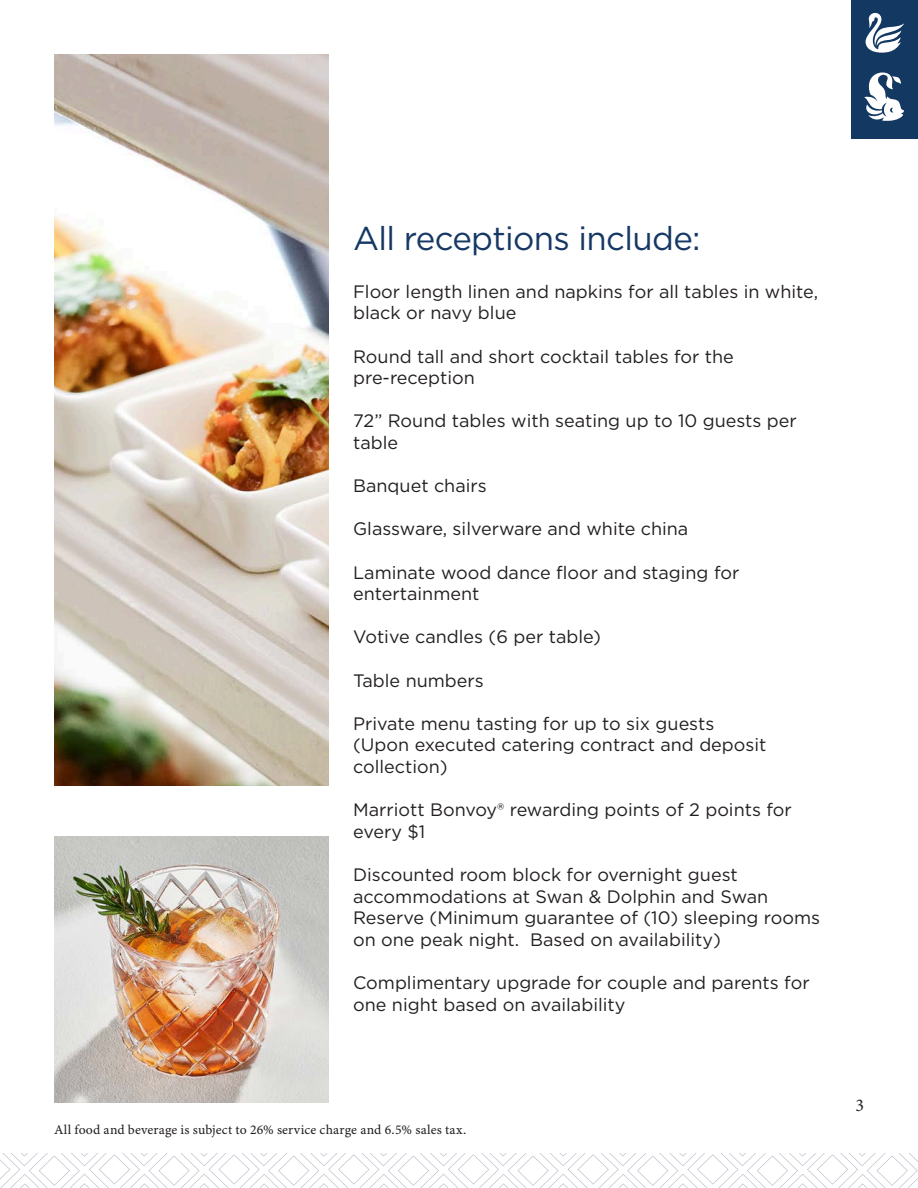
<style>
.page{position:relative;width:918px;height:1188px;background:#fff}
.page>*{position:absolute;margin:0;border:0;box-sizing:border-box;transform-origin:0 0}
.t1{font:33px "Gotham";letter-spacing:-.02em;color:#153864}
.t2{font:18px/21.6px "Gotham";color:#231f20}
.t3{font:18px "Minion Pro";color:#231f20}
.t4{font:13.5px "Minion Pro Capt";letter-spacing:.01em;color:#231f20}
</style>
<div class="page">
<svg style="left:0;top:1153px;width:918px;height:35px"></svg>
<div style="left:851px;top:0;width:67px;height:138px;background:#133862"></div>
<svg style="left:864px;top:72px;width:40px;height:49px"></svg>
<svg style="left:865px;top:13px;width:39px;height:40px"></svg>
<img style="left:54px;top:54px;width:274px;height:732px">
<img style="left:54px;top:836px;width:274px;height:266px">
<h1 class="t1" style="left:353px;top:217px;width:349px">All receptions include:</h1>
<p class="t2" style="left:353px;top:280px;width:466px">Floor length linen and napkins for all tables in white, black or navy blue</p>
<p class="t2" style="left:353px;top:345px;width:382px">Round tall and short cocktail tables for the pre-reception</p>
<p class="t2" style="left:353px;top:410px;width:445px">72” Round tables with seating up to 10 guests per table</p>
<p class="t2" style="left:353px;top:475px;width:135px">Banquet chairs</p>
<p class="t2" style="left:353px;top:518px;width:337px">Glassware, silverware and white china</p>
<p class="t2" style="left:353px;top:561px;width:388px">Laminate wood dance floor and staging for entertainment</p>
<p class="t2" style="left:353px;top:626px;width:249px">Votive candles (6 per table)</p>
<p class="t2" style="left:353px;top:669px;width:132px">Table numbers</p>
<p class="t2" style="left:353px;top:712px;width:415px">Private menu tasting for up to six guests (Upon executed catering contract and deposit collection)</p>
<p class="t2" style="left:353px;top:799px;width:440px">Marriott Bonvoy® rewarding points of 2 points for every $1</p>
<p class="t2" style="left:353px;top:863px;width:469px">Discounted room block for overnight guest accommodations at Swan &amp; Dolphin and Swan Reserve (Minimum guarantee of (10) sleeping rooms on one peak night. Based on availability)</p>
<p class="t2" style="left:353px;top:971px;width:458px">Complimentary upgrade for couple and parents for one night based on availability</p>
<p class="t4" style="left:54px;top:1122px;width:414px">All food and beverage is subject to 26% service charge and 6.5% sales tax.</p>
<p class="t3" style="left:855px;top:1094px;width:10px">3</p>
</div>
